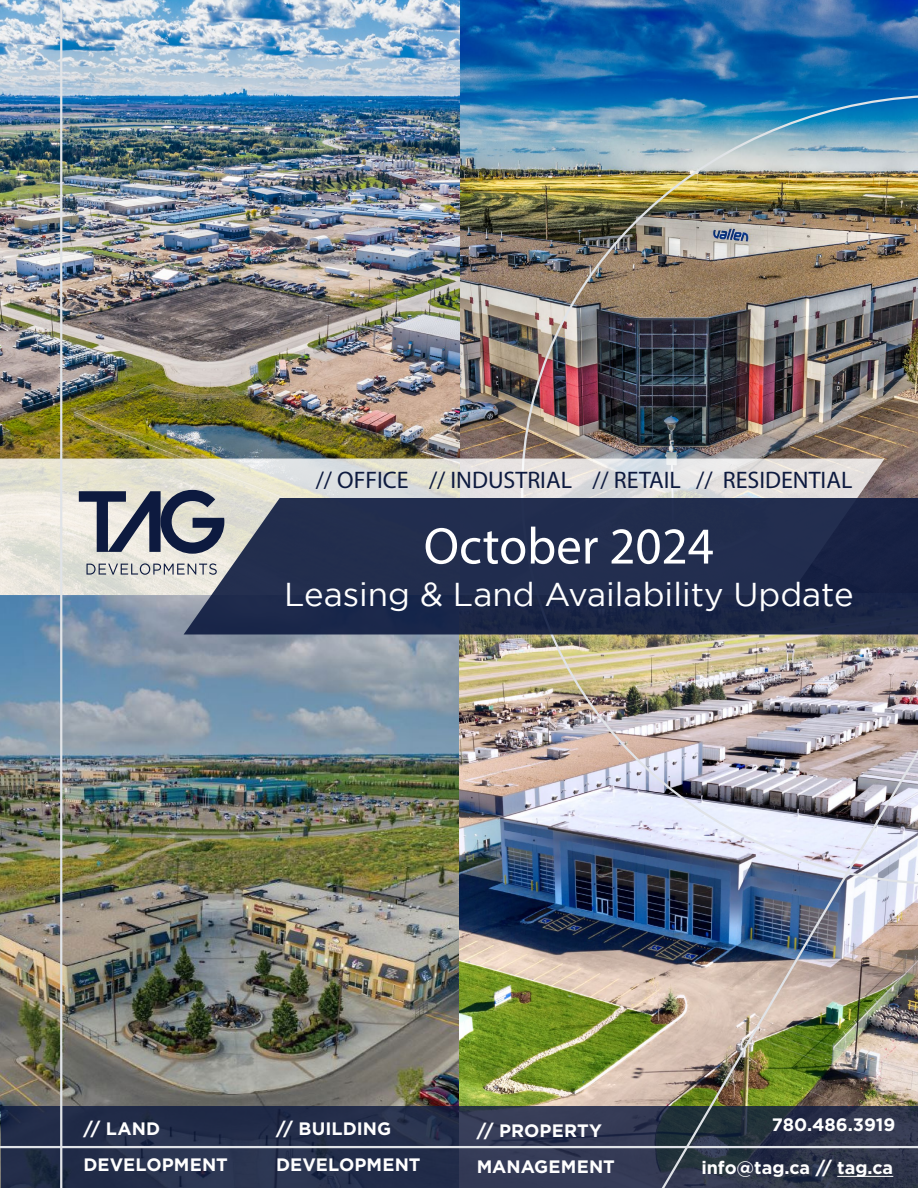
<style>
.page{position:relative;width:918px;height:1188px;background:#fff}
.page>*{position:absolute;margin:0;border:0;box-sizing:border-box;transform-origin:0 0}
.t1{font:52.05px "Myriad Pro";color:#fff}
.t2{font:33px "Gotham";color:#fff}
.t3{font:24px "Myriad Pro";color:#0d1a3f}
.t4{font:700 18px/36px "Gotham";color:#fff}
</style>
<div class="page">
<img style="left:0;top:0;width:460px;height:1188px">
<img style="left:460px;top:0;width:458px;height:459px">
<img style="left:459px;top:634px;width:200px;height:472px">
<img style="left:520px;top:634px;width:139px;height:252px">
<img style="left:520px;top:93px;width:139px;height:366px">
<svg style="left:2px;top:1106px;width:657px;height:82px;fill:#26304c"></svg>
<svg style="left:0;top:459px;width:659px;height:136px"></svg>
<hr style="left:0;top:1146px;width:918px;height:2px;background:#e0e3e7">
<img style="left:659px;top:71px;width:259px;height:1117px">
<hr style="left:837px;top:1176px;width:56px;height:1px;background:#fff">
<hr style="left:60px;top:0;width:2px;height:1188px;background:#e0e3e7">
<svg style="left:79px;top:490px;width:145px;height:64px"></svg>
<svg style="left:86px;top:563px;width:98px;height:12px"></svg>
<svg style="left:184px;top:498px;width:734px;height:136px;fill:#212d4d"></svg>
<h3 class="t3" style="left:316px;top:465px;width:538px">// OFFICE // INDUSTRIAL // RETAIL // RESIDENTIAL</h3>
<h1 class="t1" style="left:424px;top:514px;width:292px">October 2024</h1>
<h2 class="t2" style="left:284px;top:576px;width:571px">Leasing &amp; Land Availability Update</h2>
<p class="t4" style="left:83px;top:1110px;width:146px">// LAND<br>DEVELOPMENT</p>
<p class="t4" style="left:477px;top:1112px;width:140px">// PROPERTY<br>MANAGEMENT</p>
<p class="t4" style="left:276px;top:1110px;width:146px">// BUILDING<br>DEVELOPMENT</p>
<p class="t4" style="left:772px;top:1106px;width:125px">780.486.3919</p>
<p class="t4" style="left:701px;top:1149px;width:193px">info@tag.ca // tag.ca</p>
</div>
